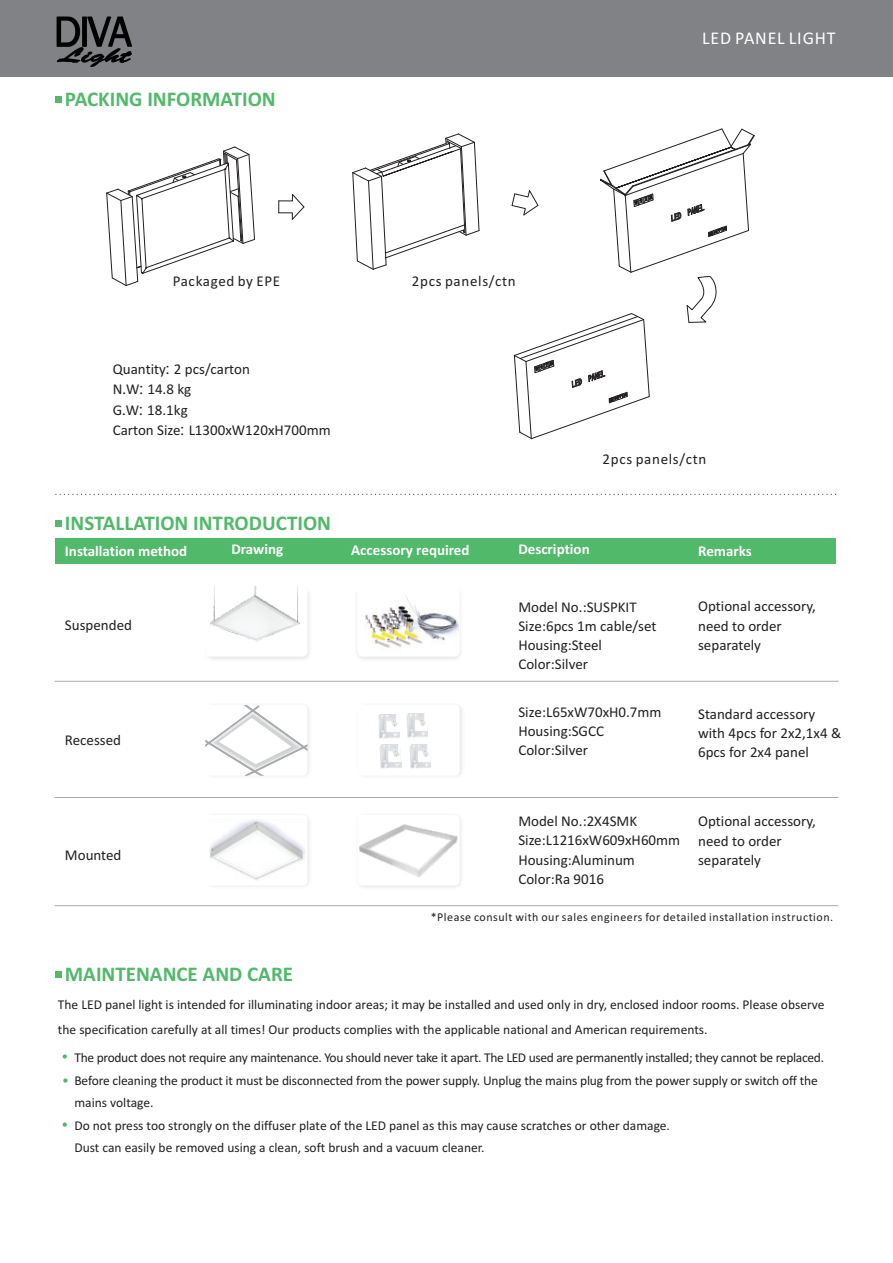
<style>
.page{position:relative;width:893px;height:1263px;background:#fff}
.page>*{position:absolute;margin:0;border:0;box-sizing:border-box;transform-origin:0 0}
.t1{font:700 21px "Calibri";color:#51b96a}
.t2{font:18px "Calibri";letter-spacing:.045em;color:#fff}
.t3{font:15px/19.2px "Calibri";color:#231f20}
.t4{font:700 15px "Calibri";color:#fff}
.t5{font:15px "Calibri";letter-spacing:.045em;color:#231f20}
.t6{font:13.5px/22.6px "Calibri";color:#231f20}
.t7{font:12px "Calibri";letter-spacing:.045em;color:#231f20}
.s1{font-family:"Microsoft Ya Hei"}
</style>
<div class="page">
<img style="left:307px;top:707px;width:2px;height:67px">
<div style="left:0;top:0;width:893px;height:77px;background:#808285"></div>
<svg style="left:278px;top:194px;width:26px;height:26px"></svg>
<svg style="left:106px;top:146px;width:149px;height:140px"></svg>
<svg style="left:55px;top:96px;width:6px;height:6px"></svg>
<svg style="left:352px;top:133px;width:128px;height:137px"></svg>
<svg style="left:512px;top:128px;width:243px;height:311px"></svg>
<svg style="left:55px;top:494px;width:782px;height:1px"></svg>
<svg style="left:55px;top:520px;width:6px;height:6px"></svg>
<hr style="left:55px;top:681px;width:783px;height:1px;background:#a8a9ad">
<img style="left:358px;top:586px;width:100px;height:70px;border-radius:5px">
<img style="left:210px;top:586px;width:90px;height:56px">
<svg style="left:205px;top:705px;width:102px;height:71px"></svg>
<img style="left:209px;top:819px;width:97px;height:62px">
<img style="left:359px;top:824px;width:99px;height:53px">
<svg style="left:380px;top:746px;width:2px;height:23px"></svg>
<img style="left:381px;top:744px;width:20px;height:24px">
<img style="left:410px;top:744px;width:21px;height:24px">
<img style="left:407px;top:714px;width:21px;height:24px">
<img style="left:379px;top:715px;width:20px;height:24px">
<hr style="left:55px;top:797px;width:783px;height:1px;background:#a8a9ad">
<hr style="left:55px;top:905px;width:783px;height:1px;background:#a8a9ad">
<div style="left:55px;top:971px;width:6px;height:7px;background:#51b96a"></div>
<svg style="left:63px;top:1054px;width:4px;height:5px"></svg>
<svg style="left:63px;top:1078px;width:5px;height:5px"></svg>
<svg style="left:63px;top:1122px;width:4px;height:5px"></svg>
<div style="left:55px;top:538px;width:781px;height:26px;background:#51b96a"></div>
<img style="left:56px;top:16px;width:76px;height:51px">
<h1 class="t1" style="left:65px;top:90px;width:212px">PACKING INFORMATION</h1>
<p class="t5" style="left:173px;top:275px;width:109px">Packaged by EPE</p>
<p class="t5" style="left:412px;top:275px;width:105px">2pcs panels/ctn</p>
<p class="t3" style="left:113px;top:360px;width:219px;line-height:20.5px">Quantity<span class="s1">:</span> 2 pcs/carton<br>N<span class="s1">.</span>W<span class="s1">:</span> 14.8 kg<br>G<span class="s1">.</span>W<span class="s1">:</span> 18.1kg<br>Carton Size<span class="s1">:</span> L1300xW120xH700mm</p>
<h1 class="t1" style="left:65px;top:514px;width:268px">INSTALLATION INTRODUCTION</h1>
<h2 class="t2" style="left:702px;top:30px;width:135px">LED PANEL LIGHT</h2>
<p class="t5" style="left:603px;top:453px;width:105px">2pcs panels/ctn</p>
<p class="t4" style="left:65px;top:545px;width:124px">Installation method</p>
<p class="t4" style="left:231px;top:543px;width:53px">Drawing</p>
<p class="t4" style="left:351px;top:543px;width:120px">Accessory required</p>
<p class="t4" style="left:518px;top:543px;width:73px">Description</p>
<p class="t4" style="left:698px;top:545px;width:55px">Remarks</p>
<p class="t3" style="left:65px;top:616px;width:69px">Suspended</p>
<p class="t3" style="left:65px;top:732px;width:58px">Recessed</p>
<p class="t3" style="left:65px;top:846px;width:58px">Mounted</p>
<h1 class="t1" style="left:65px;top:965px;width:230px">MAINTENANCE AND CARE</h1>
<p class="t3" style="left:518px;top:598px;width:140px">Model No.:SUSPKIT<br>Size:6pcs 1m cable/set<br>Housing:Steel<br>Color:Silver</p>
<p class="t3" style="left:518px;top:703px;width:145px">Size:L65xW70xH0.7mm<br>Housing:SGCC<br>Color:Silver</p>
<p class="t3" style="left:698px;top:598px;width:119px">Optional accessory, need to order separately</p>
<p class="t3" style="left:698px;top:706px;width:145px">Standard accessory with 4pcs for 2x2,1x4 &amp;<br>6pcs for 2x4 panel</p>
<p class="t3" style="left:518px;top:813px;width:163px">Model No.:2X4SMK<br>Size:L1216xW609xH60mm<br>Housing:Aluminum<br>Color:Ra 9016</p>
<p class="t3" style="left:698px;top:813px;width:119px">Optional accessory, need to order separately</p>
<p class="t7" style="left:431px;top:912px;width:404px">*Please consult with our sales engineers for detailed installation instruction.</p>
<p class="t6" style="left:58px;top:993px;width:768px;line-height:24.6px">The LED panel light is intended for illuminating indoor areas; it may be installed and used only in dry, enclosed indoor rooms. Please observe the specification carefully at all times! Our products complies with the applicable national and American requirements.</p>
<p class="t6" style="left:74px;top:1047px;width:751px">The product does not require any maintenance. You should never take it apart. The LED used are permanently installed; they cannot be replaced.<br>Before cleaning the product it must be disconnected from the power supply. Unplug the mains plug from the power supply or switch off the mains voltage.<br>Do not press too strongly on the diffuser plate of the LED panel as this may cause scratches or other damage.<br>Dust can easily be removed using a clean, soft brush and a vacuum cleaner.</p>
</div>
